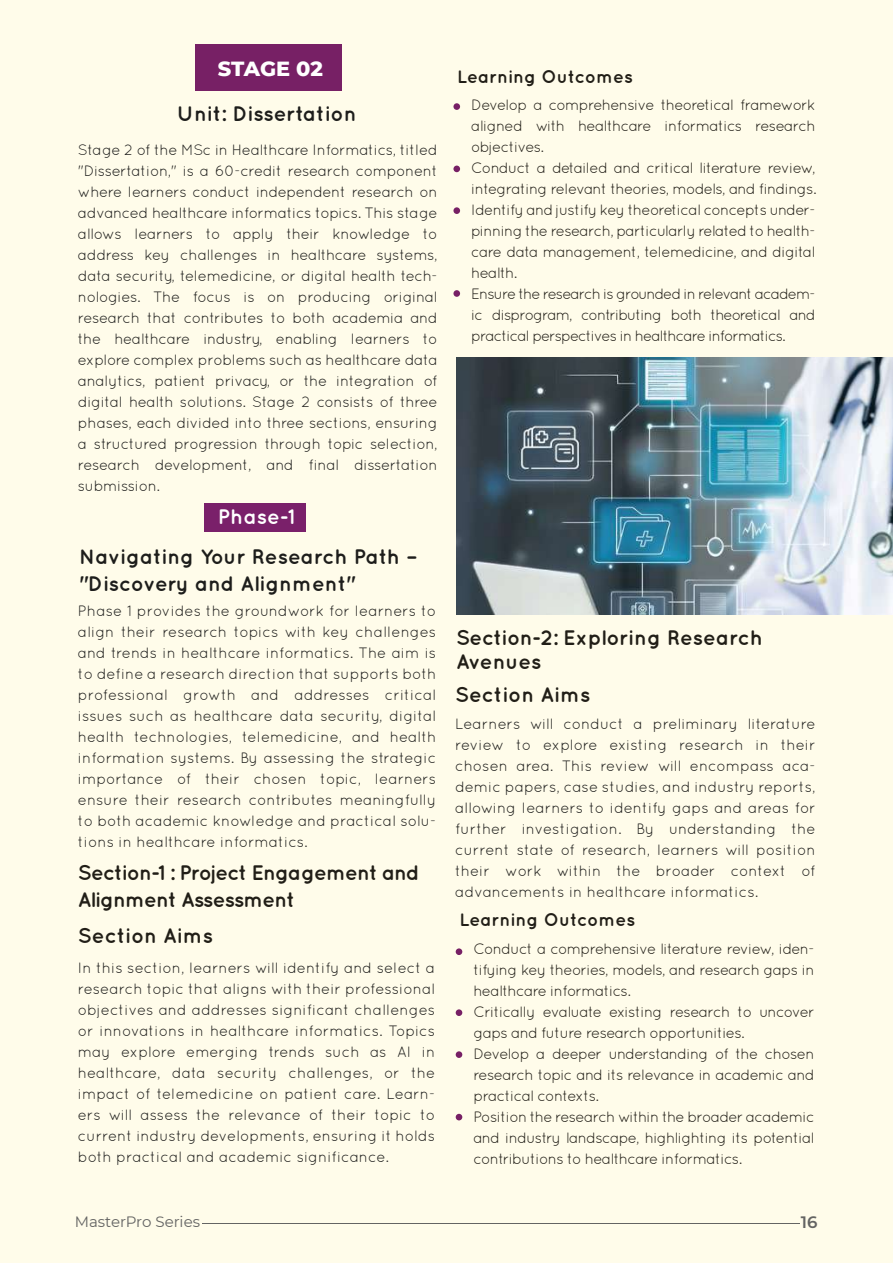
<style>
.page{position:relative;width:893px;height:1263px;background:#fffcea}
.page>*{position:absolute;margin:0;border:0;box-sizing:border-box;transform-origin:0 0}
.t1{font:700 21px/27px "Quicksand";color:#1d1d1b}
.t2{font:700 21px/24px "Quicksand";color:#211e17}
.t3{font:700 21px/27px "Quicksand";letter-spacing:-.04em;color:#211e17}
.t4{font:700 21px "Quicksand";color:#fff}
.t5{font:800 20.85px "Montserrat";letter-spacing:-.01em;color:#fff}
.t6{font:700 18px "Quicksand";color:#211e17}
.t7{font:600 16.5px "Montserrat";color:#646463}
.t8{font:15px/21px "Quicksand";color:#1d1d1b;text-align:justify}
.t9{font:15px/21px "Quicksand";letter-spacing:-.04em;color:#211e17}
.t10{font:15px "Montserrat";color:#646463}
</style>
<div class="page">
<div style="left:196px;top:44px;width:146px;height:46px;background:#772065"></div>
<div style="left:205px;top:503px;width:101px;height:28px;background:#7a206a"></div>
<div style="left:456px;top:948px;width:6px;height:7px;background:#772065;border-radius:50%"></div>
<div style="left:456px;top:1009px;width:6px;height:7px;background:#772065;border-radius:50%"></div>
<div style="left:456px;top:1051px;width:6px;height:7px;background:#772065;border-radius:50%"></div>
<svg style="left:456px;top:1114px;width:6px;height:6px"></svg>
<div style="left:453px;top:103px;width:7px;height:7px;background:#772065;border-radius:50%"></div>
<div style="left:453px;top:166px;width:7px;height:6px;background:#772065;border-radius:50%"></div>
<div style="left:453px;top:207px;width:7px;height:7px;background:#772065;border-radius:50%"></div>
<div style="left:453px;top:290px;width:7px;height:7px;background:#772065;border-radius:50%"></div>
<img style="left:457px;top:357px;width:436px;height:257px">
<hr style="left:202px;top:1223px;width:598px;height:1px;background:#646463">
<h2 class="t5" style="left:218px;top:54px;width:106px">STAGE 02</h2>
<h1 class="t1" style="left:177px;top:99px;width:181px">Unit: Dissertation</h1>
<p class="t8" style="left:78px;top:139px;width:361px">Stage 2 of the MSc in Healthcare Informatics, titled "Dissertation," is a 60-credit research component where learners conduct independent research on advanced healthcare informatics topics. This stage allows learners to apply their knowledge to address key challenges in healthcare systems, data security, telemedicine, or digital health tech&shy;nologies. The focus is on producing original research that contributes to both academia and the healthcare industry, enabling learners to explore complex problems such as healthcare data analytics, patient privacy, or the integration of digital health solutions. Stage 2 consists of three phases, each divided into three sections, ensuring a structured progression through topic selection, research development, and final dissertation submission.</p>
<h1 class="t4" style="left:218px;top:504px;width:79px">Phase-1</h1>
<h1 class="t1" style="left:79px;top:542px;width:339px">Navigating Your Research Path – "Discovery and Alignment"</h1>
<p class="t8" style="left:78px;top:600px;width:360px">Phase 1 provides the groundwork for learners to align their research topics with key challenges and trends in healthcare informatics. The aim is to define a research direction that supports both professional growth and addresses critical issues such as healthcare data security, digital health technologies, telemedicine, and health information systems. By assessing the strategic importance of their chosen topic, learners ensure their research contributes meaningfully to both academic knowledge and practical solu&shy;tions in healthcare informatics.</p>
<h1 class="t3" style="left:78px;top:858px;width:343px">Section-1 : Project Engagement and<br>Alignment Assessment</h1>
<h1 class="t2" style="left:78px;top:922px;width:137px">Section Aims</h1>
<p class="t8" style="left:78px;top:957px;width:359px">In this section, learners will identify and select a research topic that aligns with their professional objectives and addresses significant challenges or innovations in healthcare informatics. Topics may explore emerging trends such as AI in healthcare, data security challenges, or the impact of telemedicine on patient care. Learn&shy;ers will assess the relevance of their topic to current industry developments, ensuring it holds both practical and academic significance.</p>
<p class="t6" style="left:457px;top:66px;width:177px">Learning Outcomes</p>
<p class="t9" style="left:471px;top:95px;width:347px">Develop a comprehensive theoretical framework aligned with healthcare informatics research objectives.<br>Conduct a detailed and critical literature review, integrating relevant theories, models, and findings.<br>Identify and justify key theoretical concepts under&shy;pinning the research, particularly related to health&shy;care data management, telemedicine, and digital health.<br>Ensure the research is grounded in relevant academ&shy;ic disprogram, contributing both theoretical and practical perspectives in healthcare informatics.</p>
<h1 class="t2" style="left:456px;top:624px;width:308px">Section-2: Exploring Research<br>Avenues</h1>
<h1 class="t2" style="left:455px;top:682px;width:137px">Section Aims</h1>
<p class="t8" style="left:455px;top:713px;width:362px">Learners will conduct a preliminary literature review to explore existing research in their chosen area. This review will encompass aca&shy;demic papers, case studies, and industry reports, allowing learners to identify gaps and areas for further investigation. By understanding the current state of research, learners will position their work within the broader context of advancements in healthcare informatics.</p>
<p class="t6" style="left:459px;top:909px;width:177px">Learning Outcomes</p>
<p class="t9" style="left:473px;top:938px;width:343px">Conduct a comprehensive literature review, iden&shy;tifying key theories, models, and research gaps in healthcare informatics.<br>Critically evaluate existing research to uncover gaps and future research opportunities.<br>Develop a deeper understanding of the chosen research topic and its relevance in academic and practical contexts.<br>Position the research within the broader academic and industry landscape, highlighting its potential contributions to healthcare informatics.</p>
<p class="t10" style="left:75px;top:1212px;width:127px">MasterPro Series</p>
<p class="t7" style="left:801px;top:1210px;width:18px">16</p>
</div>
